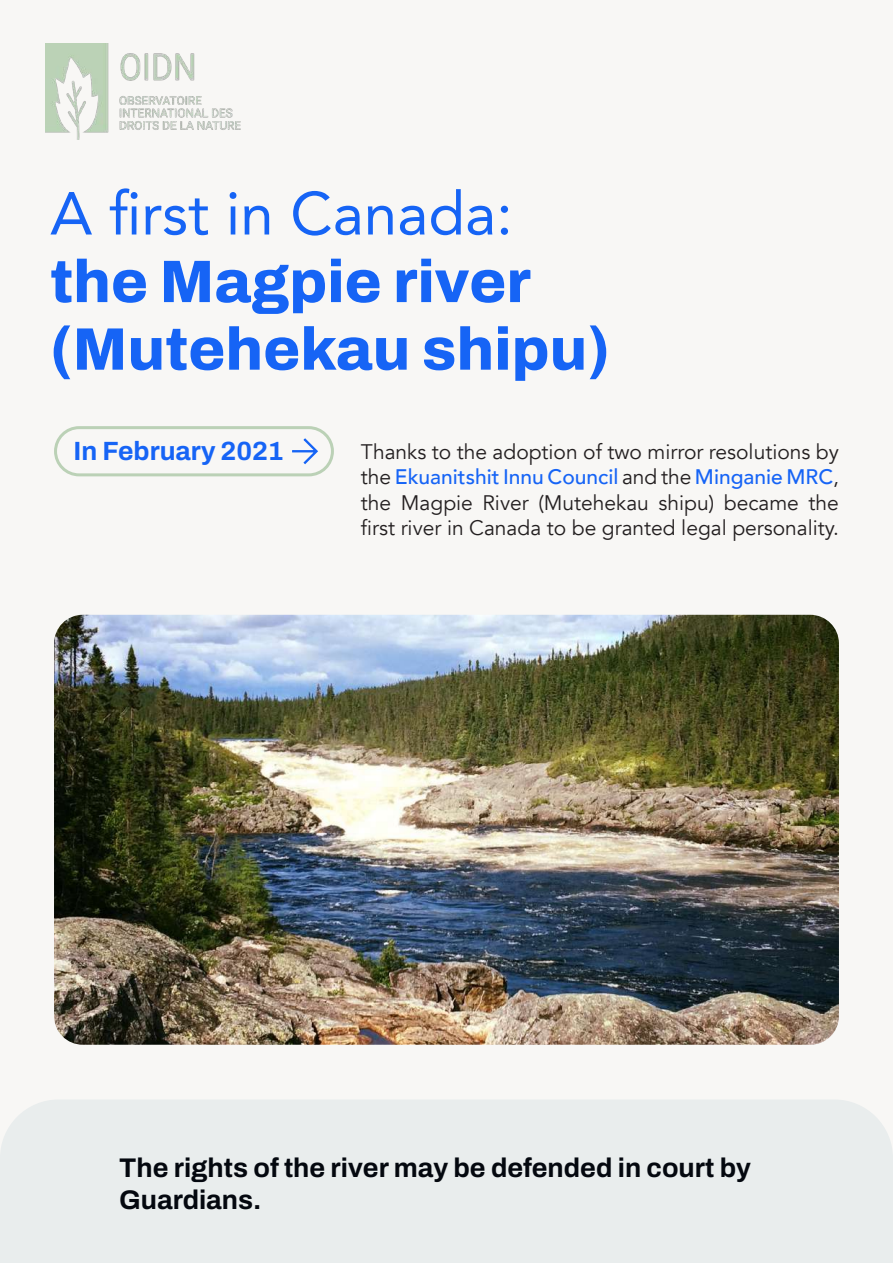
<style>
.page{position:relative;width:893px;height:1263px;background:#fff}
.page>*{position:absolute;margin:0;border:0;box-sizing:border-box;transform-origin:0 0}
.t1{font:800 60px/67.7px "Archivo";color:#1664f5}
.t2{font:60px "Avenir";color:#1664f5}
.t3{font:700 27px/32.4px "Archivo";color:#04080f}
.t4{font:700 26.4px "Archivo";color:#1664f5}
.t5{font:21px/25.2px "Avenir";color:#231f20;text-align:justify}
.s1{font-weight:500;color:#1664f5}
</style>
<div class="page">
<div style="left:0;top:0;width:892px;height:1263px;background:#f8f7f5"></div>
<img style="left:46px;top:44px;width:195px;height:95px">
<div style="left:0;top:1100px;width:892px;height:163px;background:#e9eded"></div>
<svg style="left:292px;top:438px;width:26px;height:27px"></svg>
<div style="left:54px;top:426px;width:280px;height:50px;border:3px solid #bbd1b6;border-radius:24px"></div>
<img style="left:54px;top:615px;width:784px;height:430px">
<h1 class="t2" style="left:50px;top:166px;width:464px">A first in Canada:</h1>
<h1 class="t1" style="left:50px;top:248px;width:561px">the Magpie river (Mutehekau shipu)</h1>
<p class="t4" style="left:74px;top:432px;width:211px">In February 2021</p>
<p class="t5" style="left:361px;top:440px;width:479px">Thanks to the adoption of two mirror resolutions by the <span class="s1">Ekuanitshit Innu Council</span> and the <span class="s1">Minganie MRC</span>, the Magpie River (Mutehekau shipu) became the first river in Canada to be granted legal personality.</p>
<p class="t3" style="left:119px;top:1151px;width:633px">The rights of the river may be defended in court by<br>Guardians.</p>
</div>
